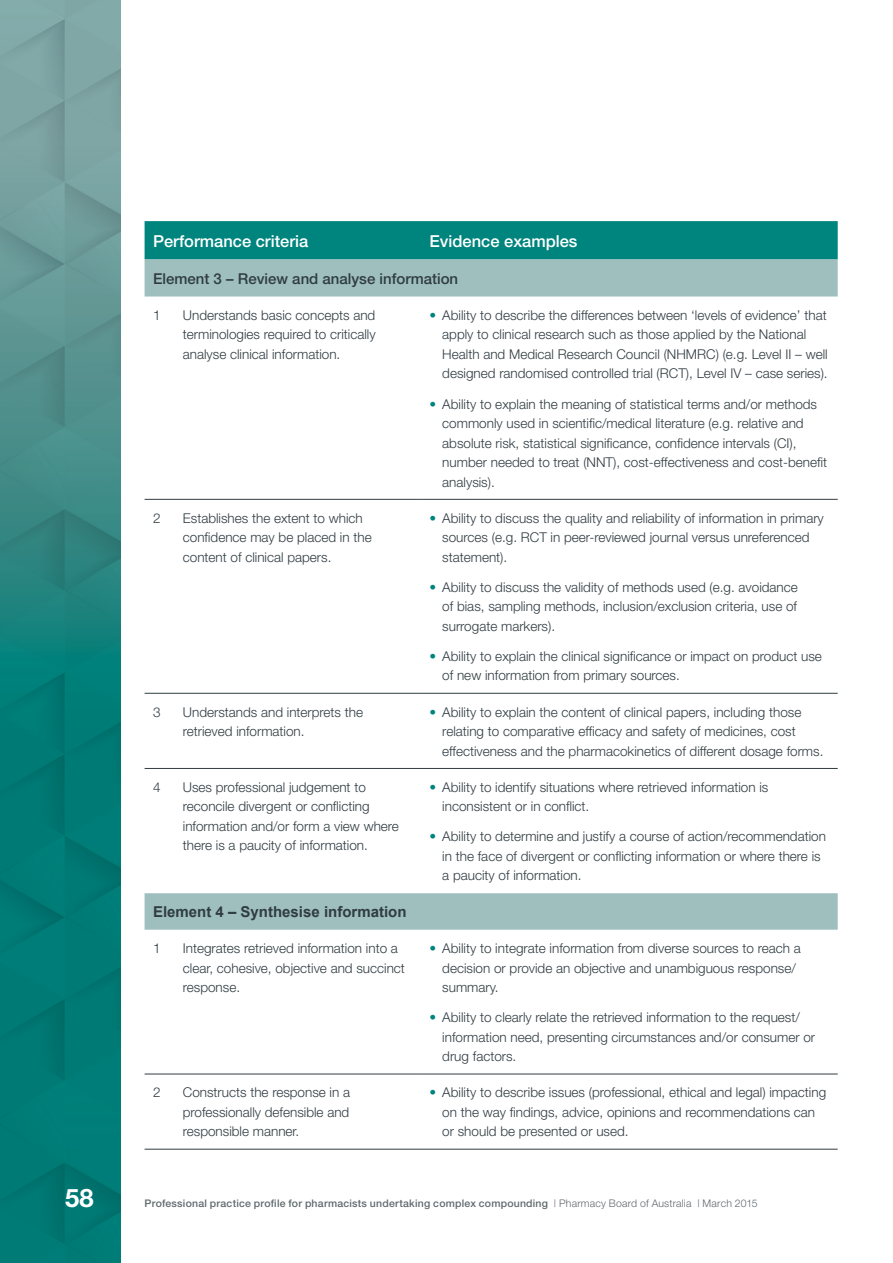
<style>
.page{position:relative;width:893px;height:1263px;background:#fff}
.page>*{position:absolute;margin:0;border:0;box-sizing:border-box;transform-origin:0 0}
.t1{font:700 25.5px "Helvetica Neue";color:#fff}
.t2{font:500 16.5px "Helvetica Neue";color:#fff}
.t3{font:500 15px "Helvetica Neue";color:#303c42}
.t4{font:700 15px "Arial";color:#303c42}
.t5{font:300 13.5px/19.5px "Helvetica Neue";color:#303c42}
.t6{font:500 10.5px "Helvetica Neue";letter-spacing:.02em;color:#5f696f}
.s1{color:#00847e}
.s2{font-weight:300}
</style>
<div class="page">
<img style="left:0;top:0;width:120px;height:1263px">
<div style="left:145px;top:221px;width:693px;height:38px;background:#00847e"></div>
<svg style="left:145px;top:259px;width:693px;height:671px"></svg>
<hr style="left:145px;top:499px;width:276px;height:1px;background:#303c42">
<hr style="left:421px;top:499px;width:417px;height:1px;background:#303c42">
<hr style="left:145px;top:693px;width:276px;height:1px;background:#303c42">
<hr style="left:421px;top:693px;width:417px;height:1px;background:#303c42">
<hr style="left:145px;top:768px;width:276px;height:1px;background:#303c42">
<hr style="left:421px;top:768px;width:417px;height:1px;background:#303c42">
<hr style="left:145px;top:1074px;width:276px;height:1px;background:#303c42">
<hr style="left:421px;top:1074px;width:417px;height:1px;background:#303c42">
<hr style="left:145px;top:1149px;width:276px;height:1px;background:#303c42">
<hr style="left:421px;top:1149px;width:417px;height:1px;background:#303c42">
<p class="t2" style="left:153px;top:231px;width:157px">Performance criteria</p>
<p class="t2" style="left:430px;top:231px;width:149px">Evidence examples</p>
<p class="t3" style="left:153px;top:269px;width:307px">Element 3 – Review and analyse information</p>
<p class="t5" style="left:153px;top:305px;width:9px">1</p>
<p class="t5" style="left:183px;top:305px;width:194px;text-align:justify">Understands basic concepts and terminologies required to critically analyse clinical information.</p>
<p class="t5" style="left:442px;top:305px;width:387px;text-indent:-13px"><span class="s1">•</span> Ability to describe the differences between ‘levels of evidence’ that apply to clinical research such as those applied by the National Health and Medical Research Council (NHMRC) (e. g. Level II – well designed randomised controlled trial (RCT), Level IV – case series).</p>
<p class="t5" style="left:442px;top:394px;width:386px;text-indent:-13px"><span class="s1">•</span> Ability to explain the meaning of statistical terms and/or methods commonly used in scientific/medical literature (e. g. relative and absolute risk, statistical significance, confidence intervals (CI), number needed to treat (NNT), cost-effectiveness and cost-benefit analysis).</p>
<p class="t5" style="left:153px;top:508px;width:9px">2</p>
<p class="t5" style="left:183px;top:508px;width:190px">Establishes the extent to which confidence may be placed in the content of clinical papers.</p>
<p class="t5" style="left:442px;top:508px;width:383px;text-indent:-13px"><span class="s1">•</span> Ability to discuss the quality and reliability of information in primary sources (e. g. RCT in peer-reviewed journal versus unreferenced statement).</p>
<p class="t5" style="left:442px;top:577px;width:357px;text-align:justify;text-indent:-13px"><span class="s1">•</span> Ability to discuss the validity of methods used (e. g. avoidance of bias, sampling methods, inclusion/exclusion criteria, use of surrogate markers).</p>
<p class="t5" style="left:442px;top:646px;width:381px;text-indent:-13px"><span class="s1">•</span> Ability to explain the clinical significance or impact on product use of new information from primary sources.</p>
<p class="t5" style="left:153px;top:702px;width:9px">3</p>
<p class="t5" style="left:183px;top:702px;width:182px">Understands and interprets the retrieved information.</p>
<p class="t5" style="left:442px;top:702px;width:380px;text-indent:-13px"><span class="s1">•</span> Ability to explain the content of clinical papers, including those relating to comparative efficacy and safety of medicines, cost effectiveness and the pharmacokinetics of different dosage forms.</p>
<p class="t5" style="left:153px;top:777px;width:9px">4</p>
<p class="t5" style="left:183px;top:777px;width:218px">Uses professional judgement to reconcile divergent or conflicting information and/or form a view where there is a paucity of information.</p>
<p class="t5" style="left:442px;top:777px;width:328px;text-indent:-13px"><span class="s1">•</span> Ability to identify situations where retrieved information is inconsistent or in conflict.</p>
<p class="t5" style="left:442px;top:826px;width:385px;text-indent:-13px"><span class="s1">•</span> Ability to determine and justify a course of action/recommendation in the face of divergent or conflicting information or where there is a paucity of information.</p>
<p class="t4" style="left:153px;top:902px;width:255px">Element 4 – Synthesise information</p>
<p class="t5" style="left:153px;top:938px;width:9px">1</p>
<p class="t5" style="left:183px;top:938px;width:224px">Integrates retrieved information into a clear, cohesive, objective and succinct response.</p>
<p class="t5" style="left:442px;top:938px;width:360px;text-indent:-13px"><span class="s1">•</span> Ability to integrate information from diverse sources to reach a decision or provide an objective and unambiguous response/ summary.</p>
<p class="t5" style="left:442px;top:1007px;width:374px;text-indent:-13px"><span class="s1">•</span> Ability to clearly relate the retrieved information to the request/ information need, presenting circumstances and/or consumer or drug factors.</p>
<p class="t5" style="left:153px;top:1082px;width:9px">2</p>
<p class="t5" style="left:183px;top:1082px;width:169px;text-align:justify">Constructs the response in a professionally defensible and responsible manner.</p>
<p class="t5" style="left:442px;top:1082px;width:385px;text-indent:-13px"><span class="s1">•</span> Ability to describe issues (professional, ethical and legal) impacting on the way findings, advice, opinions and recommendations can or should be presented or used.</p>
<h1 class="t1" style="left:65px;top:1182px;width:30px">58</h1>
<p class="t6" style="left:145px;top:1196px;width:614px">Professional practice profile for pharmacists undertaking complex compounding <span class="s2">| Pharmacy Board of Australia | March 2015</span></p>
</div>
